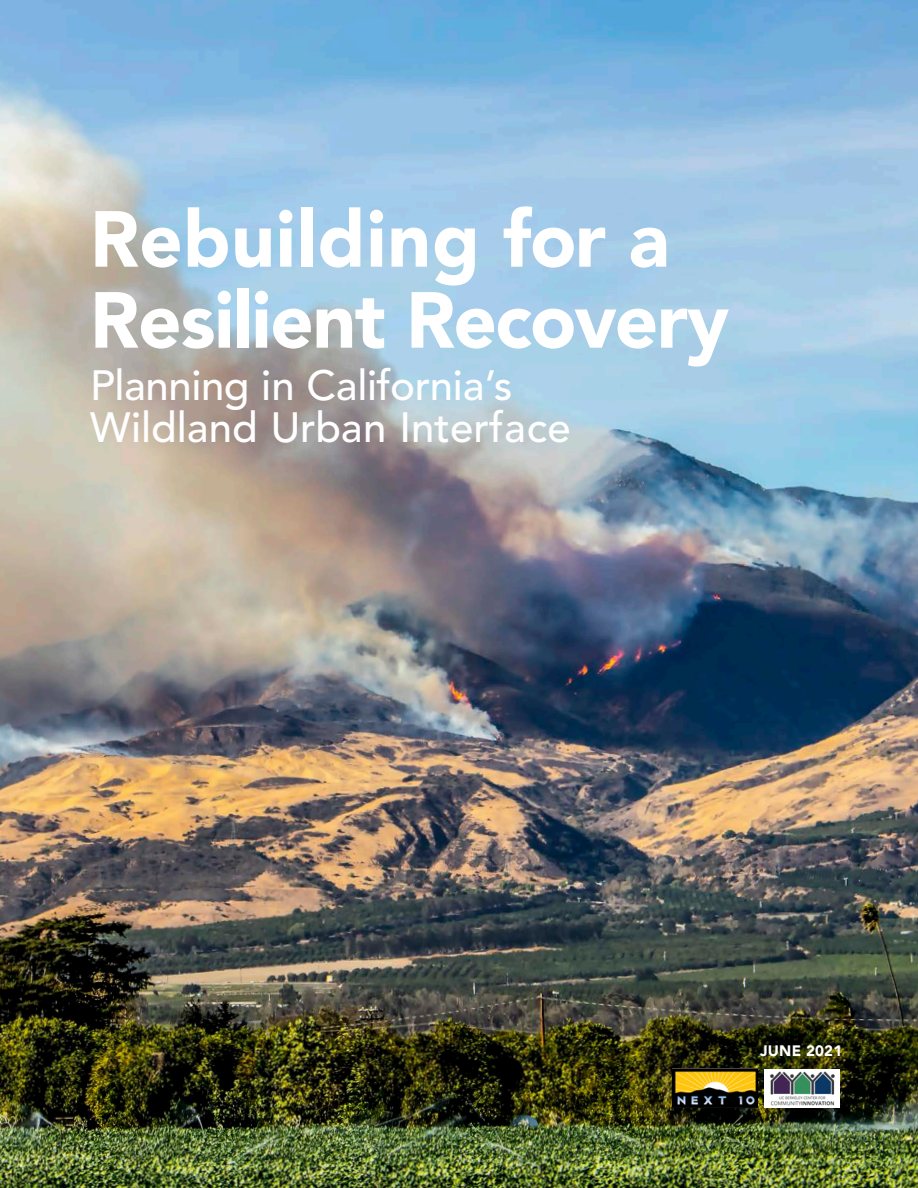
<style>
.page{position:relative;width:918px;height:1188px;background:#fff}
.page>*{position:absolute;margin:0;border:0;box-sizing:border-box;transform-origin:0 0}
.C-Head{font:900 78.6px/81px "Avenir";letter-spacing:-.015em;color:#fff}
.A-Head{font:500 42px/42px "Avenir";color:#fff}
.C-Head-2{font:900 15px "Avenir";letter-spacing:.015em;color:#fff}
</style>
<div class="page">
<img style="left:0;top:0;width:918px;height:1188px">
<img style="left:672px;top:1068px;width:86px;height:40px">
<img style="left:765px;top:1069px;width:75px;height:39px">
<p class="C-Head" style="left:90px;top:198px;width:641px">Rebuilding for a<br>Resilient Recovery</p>
<p class="A-Head" style="left:90px;top:366px;width:482px">Planning in California’s<br>Wildland Urban Interface</p>
<p class="C-Head-2" style="left:760px;top:1042px;width:84px">JUNE 2021</p>
</div>
